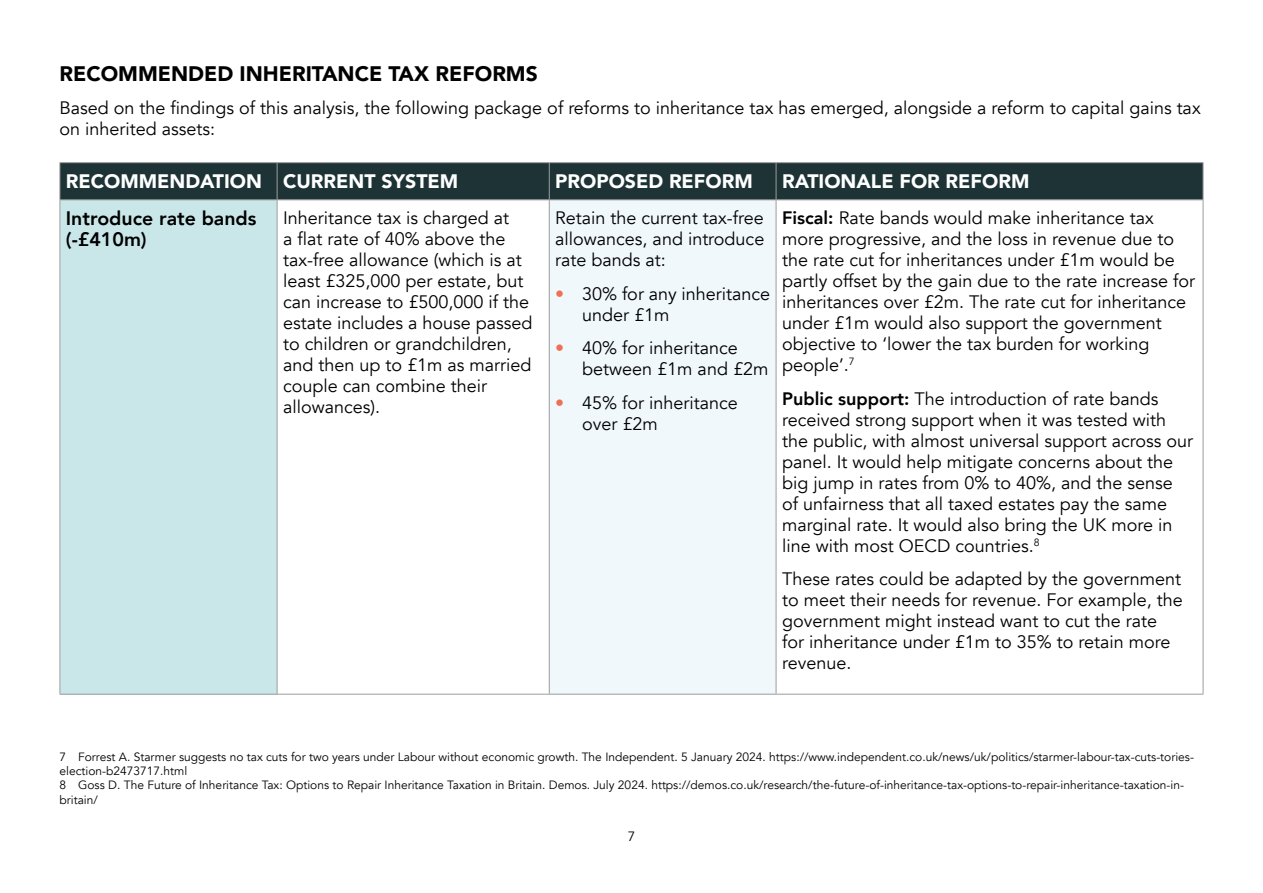
<style>
.page{position:relative;width:1263px;height:893px;background:#fff}
.page>*{position:absolute;margin:0;border:0;box-sizing:border-box;transform-origin:0 0}
.Body{font:900 21px "Avenir";color:#000}
.Body-2{font:900 19.5px "Avenir";color:#fff}
.Body-3{font:800 19.5px/21px "Avenir";color:#000}
.Body-4{font:18px/21px "Avenir";color:#000}
.t1{font:13.5px "Avenir";color:#000}
.Footnotes{font:12px/14.2px "Avenir";color:#000}
.s1{font-weight:800}
.s2{font-weight:900;color:#ee7155}
</style>
<div class="page">
<div style="left:61px;top:163px;width:1142px;height:36px;background:#1d3336"></div>
<div style="left:60px;top:200px;width:217px;height:494px;background:#c9e7e9"></div>
<svg style="left:278px;top:200px;width:925px;height:494px"></svg>
<div style="left:549px;top:200px;width:227px;height:494px;background:#f0f8fc"></div>
<hr style="left:60px;top:162px;width:217px;height:1px;background:#9d9d9c">
<hr style="left:60px;top:163px;width:1px;height:36px;background:#9d9d9c">
<hr style="left:277px;top:162px;width:272px;height:1px;background:#9d9d9c">
<hr style="left:277px;top:163px;width:1px;height:36px;background:#9d9d9c">
<hr style="left:549px;top:162px;width:227px;height:1px;background:#9d9d9c">
<hr style="left:549px;top:163px;width:1px;height:36px;background:#9d9d9c">
<hr style="left:776px;top:162px;width:427px;height:1px;background:#9d9d9c">
<hr style="left:776px;top:163px;width:1px;height:36px;background:#9d9d9c">
<hr style="left:1203px;top:163px;width:1px;height:36px;background:#9d9d9c">
<hr style="left:60px;top:199px;width:217px;height:1px;background:#9d9d9c">
<hr style="left:60px;top:200px;width:1px;height:494px;background:#9d9d9c">
<hr style="left:277px;top:199px;width:272px;height:1px;background:#9d9d9c">
<hr style="left:277px;top:200px;width:1px;height:494px;background:#9d9d9c">
<hr style="left:549px;top:199px;width:227px;height:1px;background:#9d9d9c">
<hr style="left:549px;top:200px;width:1px;height:494px;background:#9d9d9c">
<hr style="left:776px;top:199px;width:427px;height:1px;background:#9d9d9c">
<hr style="left:776px;top:200px;width:1px;height:494px;background:#9d9d9c">
<hr style="left:1203px;top:200px;width:1px;height:494px;background:#9d9d9c">
<hr style="left:277px;top:694px;width:272px;height:1px;background:#9d9d9c">
<hr style="left:776px;top:694px;width:427px;height:1px;background:#9d9d9c">
<hr style="left:60px;top:694px;width:217px;height:1px;background:#9d9d9c">
<hr style="left:549px;top:694px;width:227px;height:1px;background:#9d9d9c">
<p class="Body" style="left:60px;top:55px;width:480px">RECOMMENDED INHERITANCE TAX REFORMS</p>
<p class="Body-4" style="left:60px;top:98px;width:1142px">Based on the findings of this analysis, the following package of reforms to inheritance tax has emerged, alongside a reform to capital gains tax on inherited assets:</p>
<p class="Body-2" style="left:66px;top:165px;width:198px">RECOMMENDATION</p>
<p class="Body-2" style="left:283px;top:165px;width:177px">CURRENT SYSTEM</p>
<p class="Body-2" style="left:555px;top:165px;width:199px">PROPOSED REFORM</p>
<p class="Body-2" style="left:782px;top:165px;width:249px">RATIONALE FOR REFORM</p>
<p class="Body-3" style="left:66px;top:208px;width:192px">Introduce rate bands (-£410m)</p>
<p class="Body-4" style="left:283px;top:207px;width:251px">Inheritance tax is charged at<br>a flat rate of 40% above the tax-free allowance (which is at least £325,000 per estate, but can increase to £500,000 if the estate includes a house passed to children or grandchildren, and then up to £1m as married couple can combine their allowances).</p>
<p class="Body-4" style="left:555px;top:207px;width:211px;text-align:justify">Retain the current tax-free allowances, and introduce rate bands at:</p>
<p class="Body-4" style="left:782px;top:207px;width:414px"><span class="s1">Fiscal:</span> Rate bands would make inheritance tax more progressive, and the loss in revenue due to the rate cut for inheritances under £1m would be partly offset by the gain due to the rate increase for inheritances over £2m. The rate cut for inheritance under £1m would also support the government objective to ‘lower the tax burden for working people’.<sup>7</sup></p>
<p class="Body-4" style="left:782px;top:388px;width:412px"><span class="s1">Public support:</span> The introduction of rate bands received strong support when it was tested with the public, with almost universal support across our panel. It would help mitigate concerns about the big jump in rates from 0% to 40%, and the sense of unfairness that all taxed estates pay the same marginal rate. It would also bring the UK more in line with most OECD countries.<sup>8</sup></p>
<p class="Body-4" style="left:782px;top:569px;width:402px">These rates could be adapted by the government to meet their needs for revenue. For example, the government might instead want to cut the rate for inheritance under £1m to 35% to retain more revenue.</p>
<p class="Body-4" style="left:582px;top:283px;width:189px;text-indent:-27px"><span class="s2">•</span> 30% for any inheritance under £1m</p>
<p class="Body-4" style="left:582px;top:338px;width:188px;text-indent:-27px"><span class="s2">•</span> 40% for inheritance between £1m and £2m</p>
<p class="Body-4" style="left:582px;top:393px;width:157px;text-indent:-27px"><span class="s2">•</span> 45% for inheritance over £2m</p>
<p class="Footnotes" style="left:60px;top:750px;width:1136px">7 Forrest A. Starmer suggests no tax cuts for two years under Labour without economic growth. The Independent. 5 January 2024. https://www.independent.co.uk/news/uk/politics/starmer-labour-tax-cuts-tories&shy;election-b2473717.html</p>
<p class="Footnotes" style="left:60px;top:778px;width:1126px">8 Goss D. The Future of Inheritance Tax: Options to Repair Inheritance Taxation in Britain. Demos. July 2024. https://demos.co.uk/research/the-future-of-inheritance-tax-options-to-repair-inheritance-taxation-in&shy;britain/</p>
<p class="t1" style="left:628px;top:828px;width:9px">7</p>
</div>
